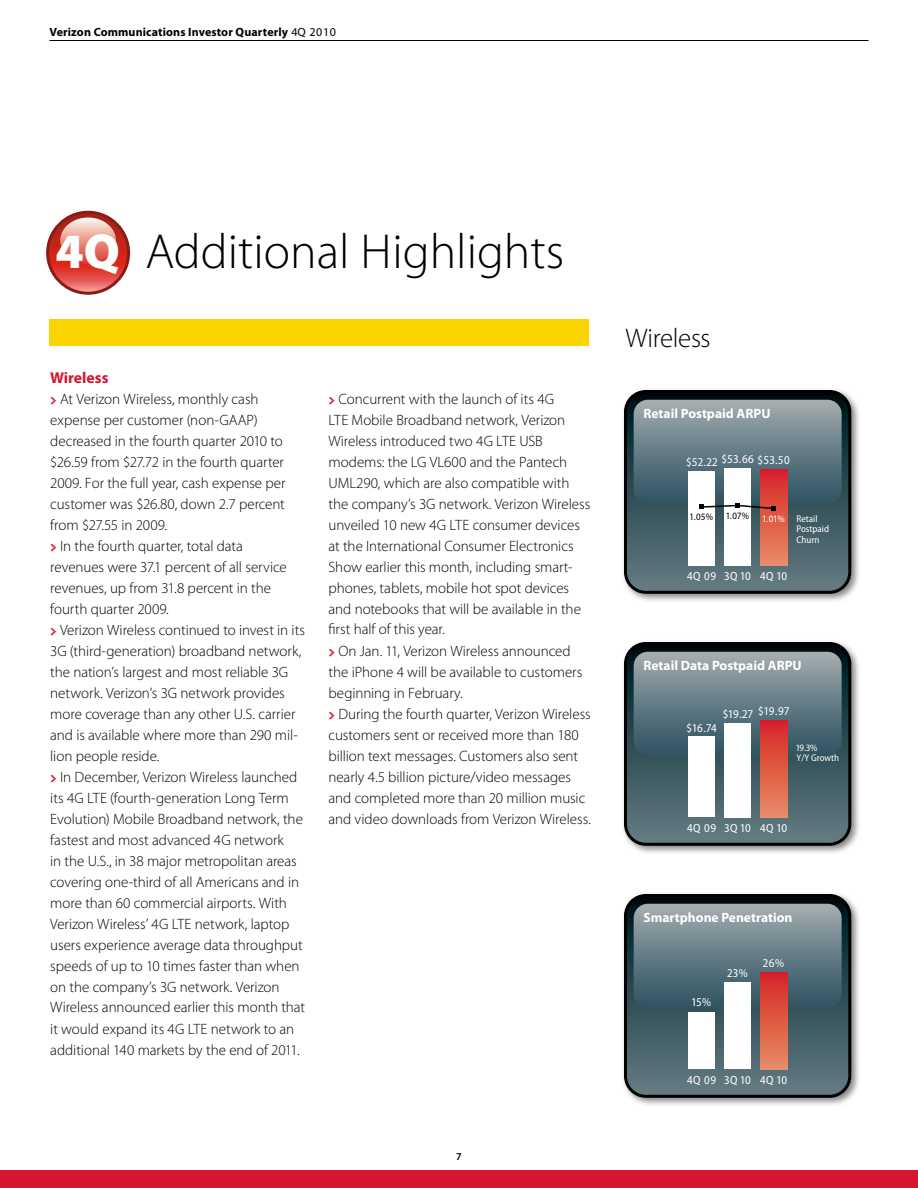
<style>
.page{position:relative;width:918px;height:1188px;background:#fff}
.page>*{position:absolute;margin:0;border:0;box-sizing:border-box;transform-origin:0 0}
.t1{font:300 49.5px "Myriad Pro";color:#000}
.t2{font:300 27px "Myriad Pro";letter-spacing:-.015em;color:#000}
.t3{font:700 15.75px "Myriad Pro";color:#d7162f}
.t4{font:300 15px/21px "Myriad Pro";letter-spacing:-.005em;color:#000}
.t5{font:700 13.5px "Myriad Pro";color:#fff}
.t6{font:semi-condensed 12px "Myriad Pro";letter-spacing:.05em;color:#fff}
.t7{font:700 12px "Myriad Pro";letter-spacing:.01em;color:#000}
.t8{font:600 10.5px "Myriad Pro";color:#000}
.t9{font:semi-condensed 9.75px/10.5px "Myriad Pro";color:#fff}
.t10{font:semi-condensed 9.75px "Myriad Pro";color:#000}
.s1{font-weight:400}
.s2{font-weight:900;color:#fff}
.s3{font-family:"The Serif";font-weight:700;font-size:13.35px;color:#d7162f}
</style>
<div class="page">
<div style="left:50px;top:320px;width:540px;height:26px;background:#fbd500"></div>
<svg style="left:48px;top:212px;width:81px;height:81px"></svg>
<div style="left:46px;top:211px;width:84px;height:84px;border:3px solid #891d16;border-radius:50%"></div>
<svg style="left:60px;top:218px;width:56px;height:45px"></svg>
<img style="left:623px;top:389px;width:236px;height:212px">
<svg style="left:626px;top:392px;width:224px;height:200px"></svg>
<div style="left:624px;top:390px;width:227px;height:204px;border:3px solid #000;border-radius:20px"></div>
<svg style="left:760px;top:511px;width:28px;height:55px"></svg>
<div style="left:724px;top:468px;width:28px;height:98px;background:#fff"></div>
<div style="left:688px;top:471px;width:28px;height:95px;background:#fff"></div>
<img style="left:623px;top:641px;width:236px;height:212px">
<svg style="left:626px;top:644px;width:224px;height:200px"></svg>
<div style="left:624px;top:642px;width:227px;height:204px;border:3px solid #000;border-radius:20px"></div>
<svg style="left:634px;top:652px;width:208px;height:104px"></svg>
<div style="left:760px;top:720px;width:28px;height:98px;background:linear-gradient(to bottom,#d62426,#e78e65)"></div>
<div style="left:724px;top:723px;width:28px;height:95px;background:#fff"></div>
<div style="left:688px;top:736px;width:28px;height:82px;background:#fff"></div>
<img style="left:623px;top:893px;width:236px;height:212px">
<svg style="left:626px;top:896px;width:224px;height:200px"></svg>
<div style="left:624px;top:894px;width:227px;height:204px;border:3px solid #000;border-radius:20px"></div>
<svg style="left:634px;top:904px;width:208px;height:104px"></svg>
<div style="left:760px;top:972px;width:28px;height:98px;background:linear-gradient(to bottom,#d62426,#e78e65)"></div>
<div style="left:724px;top:982px;width:28px;height:88px;background:#fff"></div>
<div style="left:688px;top:1012px;width:28px;height:58px;background:#fff"></div>
<svg style="left:634px;top:400px;width:208px;height:111px"></svg>
<hr style="left:50px;top:40px;width:818px;height:1px;background:#000">
<div style="left:0;top:1170px;width:918px;height:18px;background:#d7162f"></div>
<p class="t7" style="left:50px;top:24px;width:288px">Verizon Communications Investor Quarterly <span class="s1">4Q 2010</span></p>
<h1 class="t1" style="left:56px;top:222px;width:510px"><span class="s2">4Q</span> Additional Highlights</h1>
<p class="t3" style="left:50px;top:367px;width:60px">Wireless</p>
<p class="t4" style="left:50px;top:388px;width:256px"><span class="s3">&gt;</span> At Verizon Wireless, monthly cash expense per customer (non-GAAP) decreased in the fourth quarter 2010 to $26.59 from $27.72 in the fourth quarter 2009. For the full year, cash expense per customer was $26.80, down 2.7 percent from $27.55 in 2009.<br><span class="s3">&gt;</span> I n the fourth quarter, total data<br>revenues were 37.1 percent of all service revenues, up from 31.8 percent in the fourth quarter 2009.<br><span class="s3">&gt;</span> Verizon Wireless continued to invest in its 3G (third-generation) broadband network, the nation’s largest and most reliable 3G network. Verizon’s 3G network provides more coverage than any other U.S. carrier and is available where more than 290 mil&shy;lion people reside.<br><span class="s3">&gt;</span> I n December, Verizon Wireless launched its 4G LTE (fourth-generation Long Term Evolution) Mobile Broadband network, the fastest and most advanced 4G network<br>in the U.S., in 38 major metropolitan areas covering one-third of all Americans and in more than 60 commercial airports. With Verizon Wireless’ 4G LTE network, laptop users experience average data throughput speeds of up to 10 times faster than when on the company’s 3G network. Verizon Wireless announced earlier this month that it would expand its 4G LTE network to an additional 140 markets by the end of 2011.</p>
<p class="t4" style="left:328px;top:388px;width:264px"><span class="s3">&gt;</span> Concurrent with the launch of its 4G<br>LTE Mobile Broadband network, Verizon Wireless introduced two 4G LTE USB modems: the LG VL600 and the Pantech UML290, which are also compatible with the company’s 3G network. Verizon Wireless unveiled 10 new 4G LTE consumer devices at the I nternational Consumer Electronics Show earlier this month, including smart&shy;phones, tablets, mobile hot spot devices and notebooks that will be available in the first half of this year.<br><span class="s3">&gt;</span> On Jan. 11, Verizon Wireless announced the iPhone 4 will be available to customers beginning in February.<br><span class="s3">&gt;</span> During the fourth quarter, Verizon Wireless customers sent or received more than 180 billion text messages. Customers also sent nearly 4.5 billion picture/video messages and completed more than 20 million music and video downloads from Verizon Wireless.</p>
<p class="t8" style="left:456px;top:1150px;width:7px">7</p>
<h2 class="t2" style="left:626px;top:321px;width:87px">Wireless</h2>
<p class="t5" style="left:644px;top:404px;width:129px">Retail Postpaid ARPU</p>
<p class="t6" style="left:721px;top:451px;width:34px">$53.66</p>
<p class="t6" style="left:686px;top:454px;width:33px">$52.22</p>
<p class="t6" style="left:758px;top:453px;width:34px">$53.50</p>
<p class="t10" style="left:690px;top:511px;width:25px">1.05%</p>
<p class="t10" style="left:726px;top:510px;width:24px">1.07%</p>
<p class="t9" style="left:763px;top:513px;width:23px">1.01%</p>
<p class="t9" style="left:796px;top:513px;width:34px">Retail<br>Postpaid<br>Churn</p>
<p class="t6" style="left:687px;top:568px;width:31px">4Q 09</p>
<p class="t6" style="left:724px;top:568px;width:64px">3Q 10 4Q 10</p>
<p class="t5" style="left:644px;top:656px;width:160px">Retail Data Postpaid ARPU</p>
<p class="t6" style="left:758px;top:703px;width:32px">$19.97</p>
<p class="t6" style="left:723px;top:706px;width:32px">$19.27</p>
<p class="t6" style="left:687px;top:721px;width:32px">$16.74</p>
<p class="t9" style="left:796px;top:742px;width:44px">19.3%<br>Y/Y Growth</p>
<p class="t6" style="left:687px;top:820px;width:31px">4Q 09</p>
<p class="t6" style="left:724px;top:820px;width:64px">3Q 10 4Q 10</p>
<p class="t5" style="left:644px;top:908px;width:150px">Smartphone Penetration</p>
<p class="t6" style="left:692px;top:994px;width:21px">15%</p>
<p class="t6" style="left:728px;top:966px;width:22px">23%</p>
<p class="t6" style="left:763px;top:955px;width:22px">26%</p>
<p class="t6" style="left:687px;top:1072px;width:31px">4Q 09</p>
<p class="t6" style="left:724px;top:1072px;width:64px">3Q 10 4Q 10</p>
</div>
